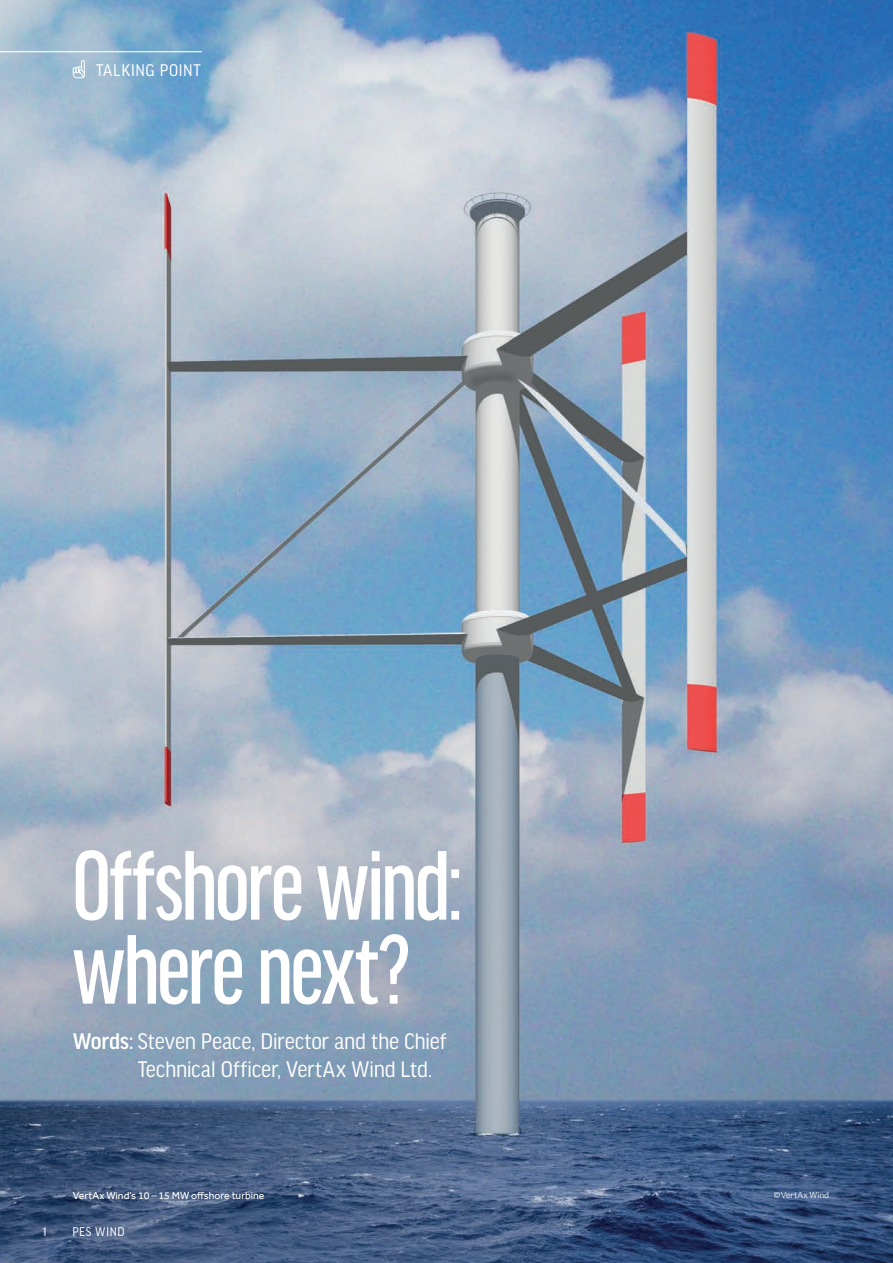
<style>
.page{position:relative;width:893px;height:1263px;background:#fff}
.page>*{position:absolute;margin:0;border:0;box-sizing:border-box;transform-origin:0 0}
.Heading_40pt_2015{font:500 extra-condensed 105px/84px "Good Headline Pro";letter-spacing:-.025em;color:#fff}
.Body_Copy_2015{font:24px/28.5px "Good Headline Pro Narr";letter-spacing:-.01em;color:#fff}
.Page_head_2015{font:18px "Good Headline Pro Narr";letter-spacing:.03em;color:#fff}
.t1{font:13.5px "Good Headline Pro Narr";letter-spacing:.035em;color:#fff}
.CAPTIONS{font:10.5px "Effra";color:#fff}
.t2{font:9px "Effra";color:#fff}
.s1{font-weight:500}
.s2{font-style:italic}
</style>
<div class="page">
<img style="left:0;top:0;width:893px;height:1263px">
<hr style="left:0;top:51px;width:202px;height:1px;background:#fff">
<svg style="left:72px;top:60px;width:13px;height:18px"></svg>
<p class="Page_head_2015" style="left:96px;top:61px;width:106px">TALKING POINT</p>
<p class="Heading_40pt_2015" style="left:72px;top:844px;width:393px">Offshore wind: where next?</p>
<p class="Body_Copy_2015" style="left:138px;top:1027px;width:311px;text-indent:-65px"><span class="s1">Words:</span> Steven Peace, Director and the Chief<br>Technical Officer, VertAx Wind Ltd.</p>
<p class="CAPTIONS" style="left:73px;top:1189px;width:193px">VertAx Wind’s 10 – 15 MW offshore turbine</p>
<p class="t1" style="left:43px;top:1225px;width:6px">1</p>
<p class="t1" style="left:72px;top:1225px;width:54px">PES WIND</p>
<p class="t2" style="left:774px;top:1190px;width:57px"><span class="s2">©</span>VertAx Wind</p>
</div>
